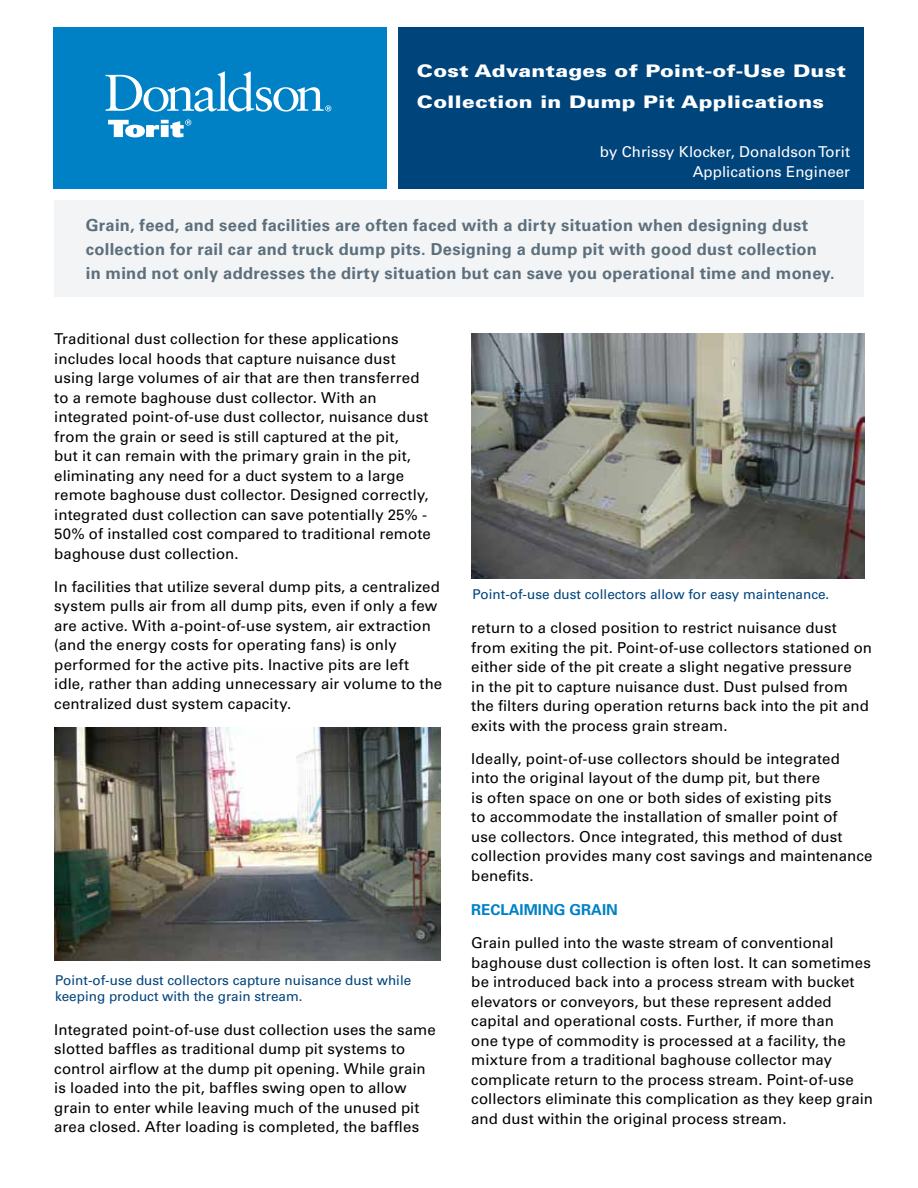
<style>
.page{position:relative;width:918px;height:1188px;background:#fff}
.page>*{position:absolute;margin:0;border:0;box-sizing:border-box;transform-origin:0 0}
.t1{font:900 17.25px/30.9px "Univers LT Std";letter-spacing:.015em;color:#fff;scale:1.2 1}
.t2{font:700 16.5px/24px "Univers LT Std";letter-spacing:.02em;color:#5c6f7c}
.t3{font:15px/19.5px "Univers LT Std";letter-spacing:.005em;color:#000}
.t4{font:15px/19.5px "Univers LT Std";letter-spacing:.005em;color:#fff;text-align:right}
.t5{font:700 15px "Univers LT Std";color:#0081c6}
.t6{font:13.5px/16.2px "Univers LT Std";color:#00447c}
</style>
<div class="page">
<div style="left:54px;top:200px;width:810px;height:96px;background:#f3f4f5"></div>
<div style="left:398px;top:27px;width:466px;height:162px;background:#00447c"></div>
<div style="left:54px;top:27px;width:333px;height:162px;background:#0081c6"></div>
<svg style="left:108px;top:120px;width:83px;height:17px"></svg>
<svg style="left:106px;top:71px;width:225px;height:41px"></svg>
<img style="left:55px;top:728px;width:385px;height:233px">
<img style="left:472px;top:333px;width:392px;height:245px">
<p class="t1" style="left:417px;top:56px;width:359px">Cost Advantages of Point-of-Use Dust<br>Collection in Dump Pit Applications</p>
<p class="t4" style="left:600px;top:142px;width:252px">by Chrissy Klocker, Donaldson Torit<br>Applications Engineer</p>
<p class="t2" style="left:86px;top:213px;width:750px">Grain, feed, and seed facilities are often faced with a dirty situation when designing dust collection for rail car and truck dump pits. Designing a dump pit with good dust collection in mind not only addresses the dirty situation but can save you operational time and money.</p>
<p class="t3" style="left:54px;top:329px;width:378px">Traditional dust collection for these applications includes local hoods that capture nuisance dust using large volumes of air that are then transferred to a remote baghouse dust collector. With an integrated point-of-use dust collector, nuisance dust from the grain or seed is still captured at the pit,<br>but it can remain with the primary grain in the pit, eliminating any need for a duct system to a large remote baghouse dust collector. Designed correctly, integrated dust collection can save potentially 25% - 50% of installed cost compared to traditional remote baghouse dust collection.</p>
<p class="t3" style="left:54px;top:577px;width:390px">In facilities that utilize several dump pits, a centralized system pulls air from all dump pits, even if only a few are active. With a-point-of-use system, air extraction (and the energy costs for operating fans) is only performed for the active pits. Inactive pits are left idle, rather than adding unnecessary air volume to the centralized dust system capacity.</p>
<p class="t6" style="left:55px;top:972px;width:358px">Point-of-use dust collectors capture nuisance dust while keeping product with the grain stream.</p>
<p class="t3" style="left:54px;top:1020px;width:383px">Integrated point-of-use dust collection uses the same slotted baffles as traditional dump pit systems to control airflow at the dump pit opening. While grain is loaded into the pit, baffles swing open to allow grain to enter while leaving much of the unused pit area closed. After loading is completed, the baffles</p>
<p class="t6" style="left:472px;top:586px;width:359px">Point-of-use dust collectors allow for easy maintenance.</p>
<p class="t3" style="left:471px;top:618px;width:402px">return to a closed position to restrict nuisance dust from exiting the pit. Point-of-use collectors stationed on either side of the pit create a slight negative pressure<br>in the pit to capture nuisance dust. Dust pulsed from the filters during operation returns back into the pit and exits with the process grain stream.</p>
<p class="t3" style="left:471px;top:749px;width:403px">Ideally, point-of-use collectors should be integrated<br>into the original layout of the dump pit, but there<br>is often space on one or both sides of existing pits<br>to accommodate the installation of smaller point of<br>use collectors. Once integrated, this method of dust collection provides many cost savings and maintenance benefits.</p>
<p class="t5" style="left:471px;top:901px;width:148px">Reclaiming Grain</p>
<p class="t3" style="left:471px;top:933px;width:403px">Grain pulled into the waste stream of conventional baghouse dust collection is often lost. It can sometimes be introduced back into a process stream with bucket elevators or conveyors, but these represent added capital and operational costs. Further, if more than<br>one type of commodity is processed at a facility, the mixture from a traditional baghouse collector may complicate return to the process stream. Point-of-use collectors eliminate this complication as they keep grain and dust within the original process stream.</p>
</div>
